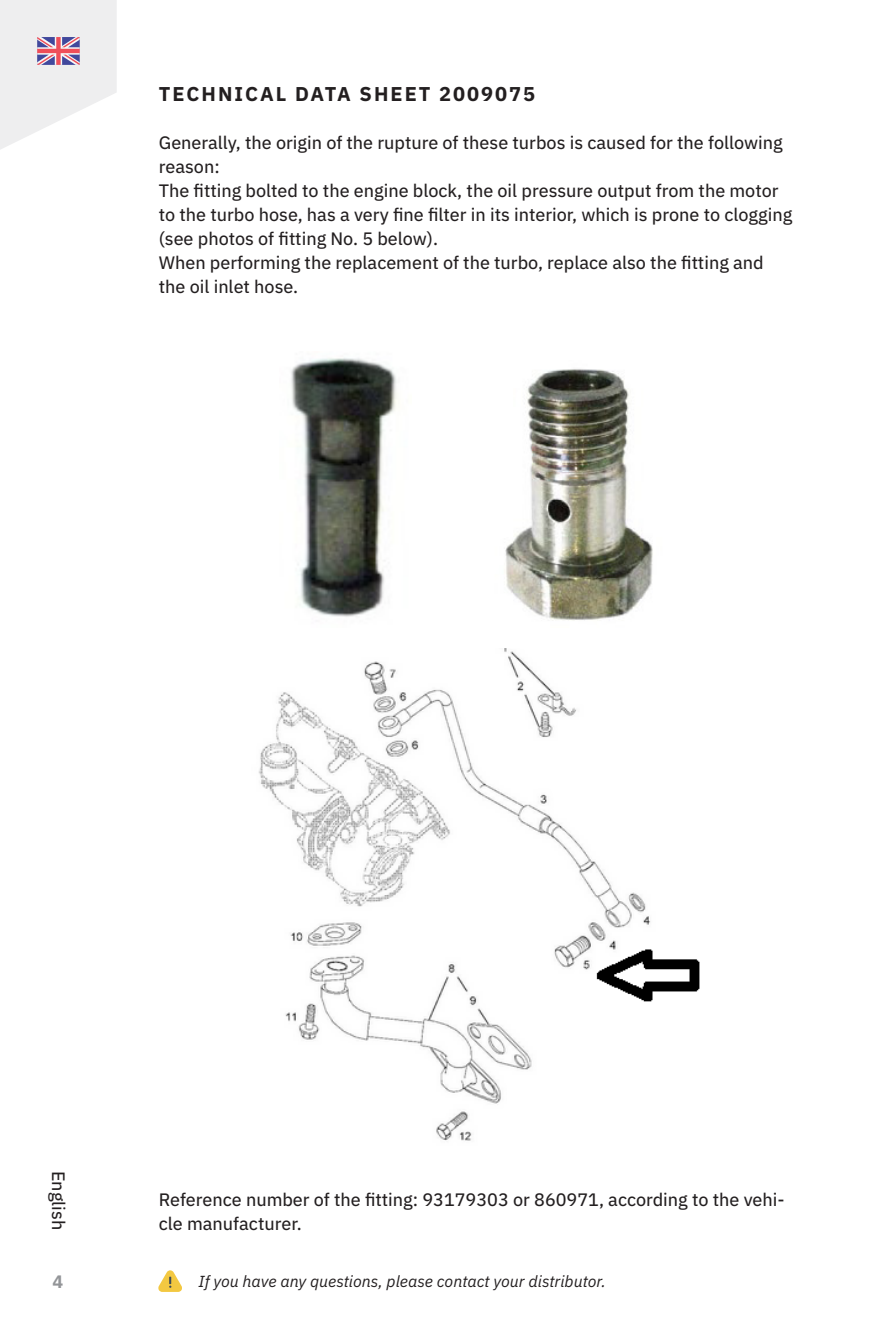
<style>
.page{position:relative;width:879px;height:1338px;background:#fff}
.page>*{position:absolute;margin:0;border:0;box-sizing:border-box;transform-origin:0 0}
.t1{font:700 20px "IBM Plex Sans";letter-spacing:.1em;color:#231f20}
.t2{font:18px/24px "IBM Plex Sans Text";color:#231f20}
.t3{font:700 18px "IBM Plex Sans";color:#939598}
.t4{font:italic 16px "IBM Plex Sans";color:#231f20}
</style>
<div class="page">
<svg style="left:0;top:0;width:117px;height:150px"></svg>
<svg style="left:158px;top:1270px;width:24px;height:22px"></svg>
<img style="left:291px;top:358px;width:106px;height:259px">
<img style="left:505px;top:369px;width:148px;height:252px">
<img style="left:258px;top:649px;width:442px;height:492px">
<p class="t1" style="left:159px;top:78px;width:378px">TECHNICAL DATA SHEET 2009075</p>
<p class="t2" style="left:159px;top:129px;width:625px">Generally, the origin of the rupture of these turbos is caused for the following reason:</p>
<p class="t2" style="left:159px;top:177px;width:635px">The fitting bolted to the engine block, the oil pressure output from the motor to the turbo hose, has a very fine filter in its interior, which is prone to clogging (see photos of fitting No. 5 below).</p>
<p class="t2" style="left:159px;top:249px;width:606px">When performing the replacement of the turbo, replace also the fitting and the oil inlet hose.</p>
<p class="t2" style="left:72px;top:1171px;width:61px;rotate:90deg">English</p>
<p class="t3" style="left:53px;top:1268px;width:12px">4</p>
<p class="t2" style="left:159px;top:1186px;width:627px">Reference number of the fitting: 93179303 or 860971, according to the vehi&shy;cle manufacturer.</p>
<p class="t4" style="left:198px;top:1269px;width:409px">If you have any questions, please contact your distributor.</p>
</div>
